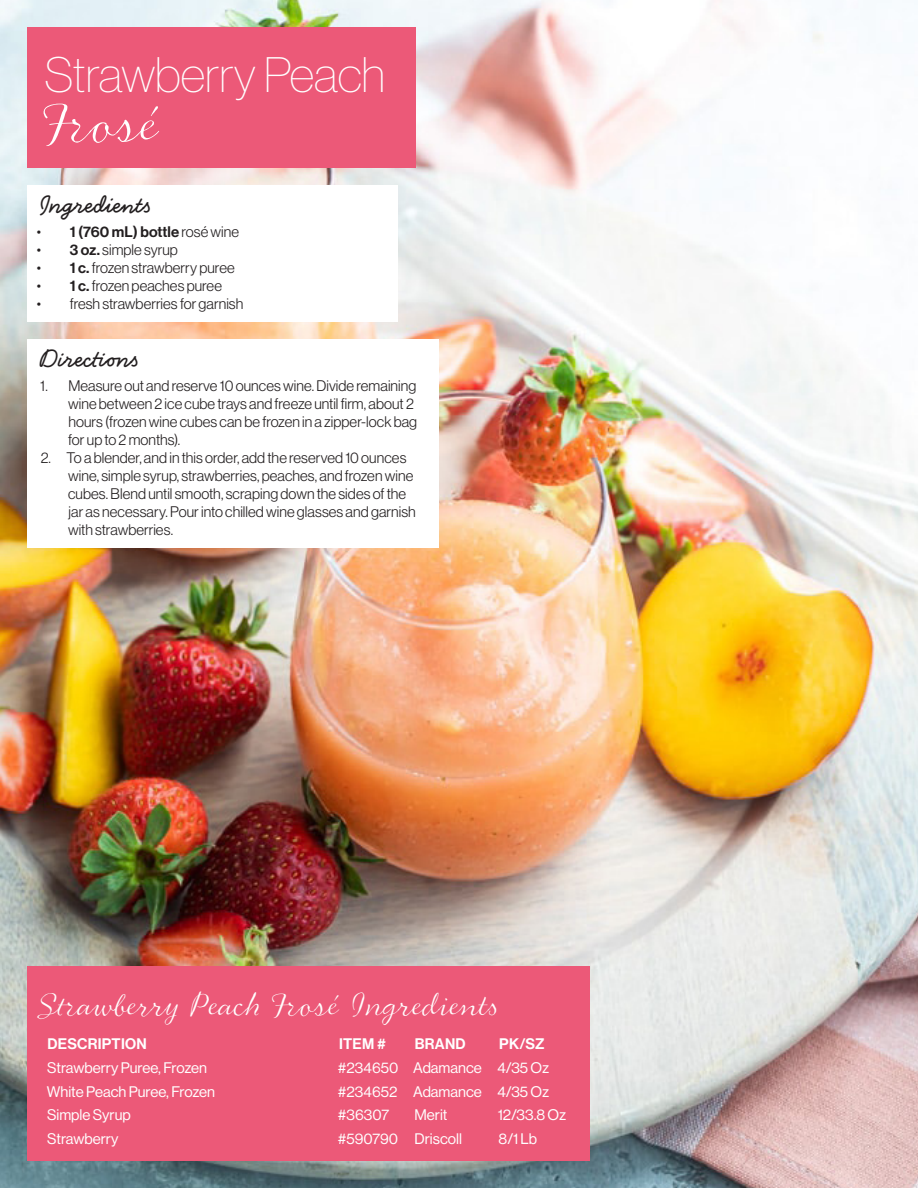
<style>
.page{position:relative;width:918px;height:1188px;background:#fff}
.page>*{position:absolute;margin:0;border:0;box-sizing:border-box;transform-origin:0 0}
.t1{font:62.25px "Handsome Pro Classic";color:#fff}
.t2{font:48.75px "N Haas Grotesk DS Pro 25 Th";color:#fff}
.t3{font:36px "Handsome Pro Classic";letter-spacing:.015em;color:#fff}
.t4{font:700 27px "Handsome Pro";color:#231f20}
.t5{font:15px/18px "N Haas Grotesk DS Pro 45 Lt";letter-spacing:.005em;color:#231f20}
.t6{font:15px "N Haas Grotesk DS Pro 55 Rg";color:#fff}
.t7{font:15px "N Haas Grotesk DS Pro 65 Md";letter-spacing:.015em;color:#fff}
.t8{font:15px "N Haas Grotesk DS Pro 65 Md";letter-spacing:.005em;color:#231f20}
.s1{font-family:"N Haas Grotesk DS Pro 45 Lt"}
.s2{font-family:"N Haas Grotesk DS Pro 65 Md"}
</style>
<div class="page">
<img style="left:0;top:0;width:918px;height:1188px">
<div style="left:27px;top:967px;width:563px;height:194px;background:#ec5978"></div>
<div style="left:27px;top:185px;width:371px;height:137px;background:#fff"></div>
<div style="left:27px;top:339px;width:412px;height:208px;background:#fff"></div>
<div style="left:27px;top:27px;width:389px;height:141px;background:#ec5978"></div>
<p class="t2" style="left:45px;top:48px;width:342px">Strawberry Peach</p>
<p class="t1" style="left:42px;top:88px;width:119px">Frosé</p>
<p class="t4" style="left:40px;top:188px;width:112px">Ingredients</p>
<p class="t8" style="left:37px;top:223px;width:204px"><span class="s1">•</span> 1 (760 mL) bottle <span class="s1">rosé wine</span></p>
<p class="t5" style="left:37px;top:240px;width:143px">• <span class="s2">3 oz.</span> simple syrup</p>
<p class="t5" style="left:37px;top:258px;width:199px">• <span class="s2">1 c.</span> frozen strawberry puree</p>
<p class="t5" style="left:37px;top:276px;width:187px">• <span class="s2">1 c.</span> frozen peaches puree</p>
<p class="t5" style="left:37px;top:294px;width:208px">• fresh strawberries for garnish</p>
<p class="t4" style="left:40px;top:342px;width:99px">Directions</p>
<p class="t5" style="left:68px;top:377px;width:350px;text-indent:-28px">1. Measure out and reserve 10 ounces wine. Divide remaining wine between 2 ice cube trays and freeze until firm, about 2 hours (frozen wine cubes can be frozen in a zipper-lock bag for up to 2 months).</p>
<p class="t5" style="left:68px;top:449px;width:349px;text-indent:-27px">2. To a blender, and in this order, add the reserved 10 ounces wine, simple syrup, strawberries, peaches, and frozen wine cubes. Blend until smooth, scraping down the sides of the jar as necessary. Pour into chilled wine glasses and garnish with strawberries.</p>
<p class="t3" style="left:40px;top:984px;width:458px">Strawberry Peach Frosé Ingredients</p>
<p class="t7" style="left:48px;top:1036px;width:101px">DESCRIPTION</p>
<p class="t7" style="left:339px;top:1036px;width:48px">ITEM #</p>
<p class="t7" style="left:415px;top:1036px;width:52px">BRAND</p>
<p class="t7" style="left:499px;top:1036px;width:47px">PK/SZ</p>
<p class="t6" style="left:47px;top:1059px;width:161px">Strawberry Puree, Frozen</p>
<p class="t6" style="left:338px;top:1059px;width:62px">#234650</p>
<p class="t6" style="left:413px;top:1059px;width:70px">Adamance</p>
<p class="t6" style="left:497px;top:1059px;width:53px">4/35 Oz</p>
<p class="t6" style="left:47px;top:1083px;width:170px">White Peach Puree, Frozen</p>
<p class="t6" style="left:338px;top:1083px;width:61px">#234652</p>
<p class="t6" style="left:413px;top:1083px;width:70px">Adamance</p>
<p class="t6" style="left:497px;top:1083px;width:53px">4/35 Oz</p>
<p class="t6" style="left:47px;top:1107px;width:85px">Simple Syrup</p>
<p class="t6" style="left:338px;top:1107px;width:53px">#36307</p>
<p class="t6" style="left:414px;top:1107px;width:35px">Merit</p>
<p class="t6" style="left:498px;top:1107px;width:70px">12/33.8 Oz</p>
<p class="t6" style="left:47px;top:1130px;width:73px">Strawberry</p>
<p class="t6" style="left:338px;top:1130px;width:62px">#590790</p>
<p class="t6" style="left:414px;top:1130px;width:49px">Driscoll</p>
<p class="t6" style="left:499px;top:1130px;width:40px">8/1 Lb</p>
</div>
